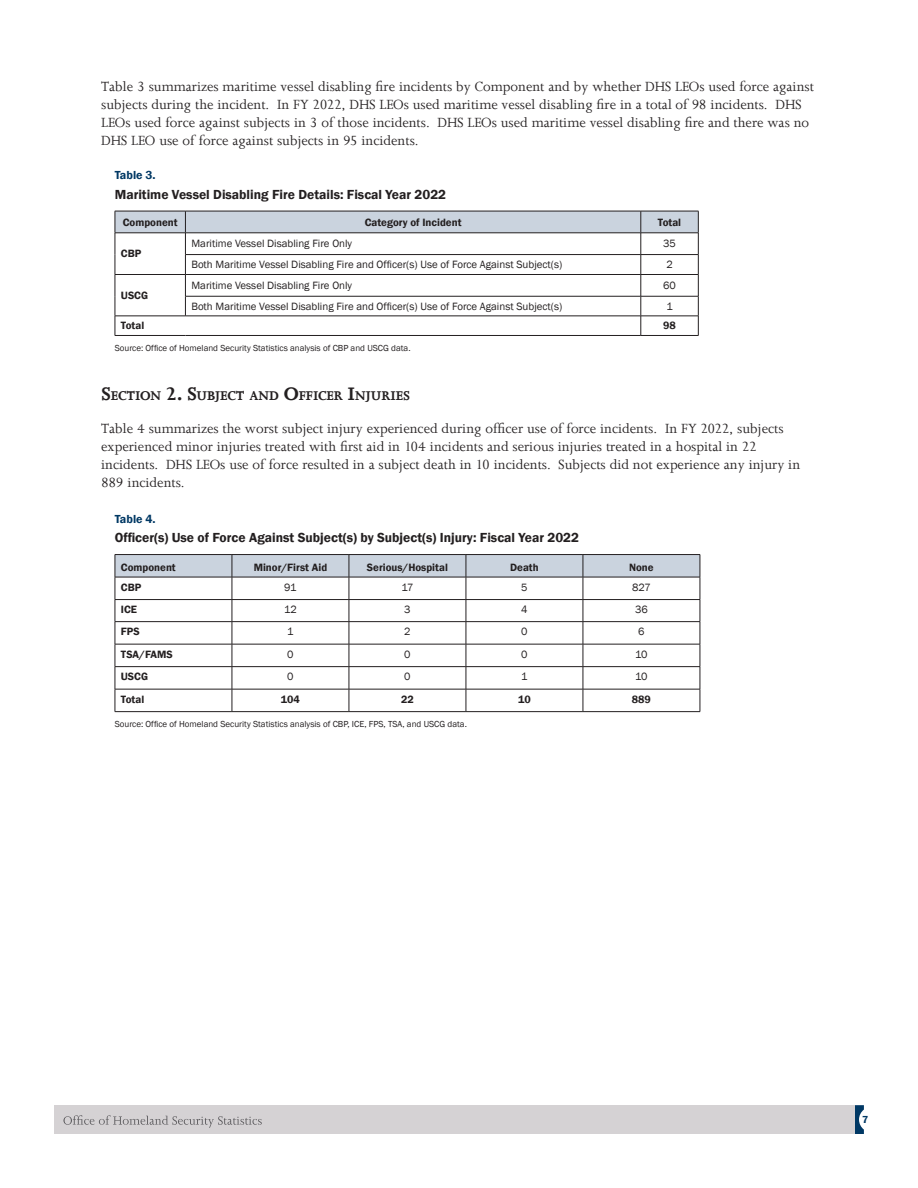
<style>
.page{position:relative;width:918px;height:1188px;background:#fff}
.page>*{position:absolute;margin:0;border:0;box-sizing:border-box;transform-origin:0 0}
.t1{font:15px/18px "Joanna";color:#231f20}
.t2{font:700 14.7px "Joanna";color:#231f20}
.t3{font:600 13.5px "Franklin Gothic";color:#231f20}
.t4{font:600 12px "Franklin Gothic";color:#003864}
.t5{font:10.8px "Franklin Gothic";color:#231f20}
.t6{font:600 10.8px "Franklin Gothic";color:#231f20}
.t7{font:600 10.5px "Franklin Gothic";color:#003864}
.t8{font:9px "Franklin Gothic";color:#231f20}
.s1{font-size:21px}
</style>
<div class="page">
<div style="left:54px;top:1105px;width:801px;height:29px;background:#d5d2d4"></div>
<svg style="left:855px;top:1105px;width:9px;height:29px"></svg>
<svg style="left:63px;top:1115px;width:199px;height:13px"></svg>
<svg style="left:115px;top:211px;width:584px;height:124px"></svg>
<hr style="left:115px;top:335px;width:70px;height:1px;background:#231f20">
<hr style="left:185px;top:335px;width:456px;height:1px;background:#231f20">
<hr style="left:641px;top:335px;width:58px;height:1px;background:#231f20">
<hr style="left:115px;top:554px;width:117px;height:1px;background:#231f20">
<hr style="left:232px;top:554px;width:117px;height:1px;background:#231f20">
<hr style="left:349px;top:554px;width:117px;height:1px;background:#231f20">
<hr style="left:466px;top:554px;width:117px;height:1px;background:#231f20">
<hr style="left:583px;top:554px;width:117px;height:1px;background:#231f20">
<svg style="left:115px;top:555px;width:586px;height:156px"></svg>
<hr style="left:115px;top:711px;width:117px;height:1px;background:#231f20">
<hr style="left:232px;top:711px;width:117px;height:1px;background:#231f20">
<hr style="left:349px;top:711px;width:117px;height:1px;background:#231f20">
<hr style="left:466px;top:711px;width:117px;height:1px;background:#231f20">
<hr style="left:583px;top:711px;width:117px;height:1px;background:#231f20">
<p class="t1" style="left:101px;top:77px;width:714px">Table 3 summarizes maritime vessel disabling fire incidents by Component and by whether DHS LEOs used force against subjects during the incident. In FY 2022, DHS LEOs used maritime vessel disabling fire in a total of 98 incidents. DHS LEOs used force against subjects in 3 of those incidents. DHS LEOs used maritime vessel disabling fire and there was no DHS LEO use of force against subjects in 95 incidents.</p>
<p class="t4" style="left:115px;top:168px;width:42px">Table 3.</p>
<p class="t3" style="left:115px;top:186px;width:333px">Maritime Vessel Disabling Fire Details: Fiscal Year 2022</p>
<p class="t6" style="left:123px;top:215px;width:56px">Component</p>
<p class="t6" style="left:365px;top:215px;width:98px">Category of Incident</p>
<p class="t6" style="left:658px;top:215px;width:25px">Total</p>
<p class="t6" style="left:121px;top:247px;width:22px">CBP</p>
<p class="t5" style="left:191px;top:237px;width:162px">Maritime Vessel Disabling Fire Only</p>
<p class="t5" style="left:663px;top:237px;width:14px">35</p>
<p class="t5" style="left:191px;top:258px;width:372px">Both Maritime Vessel Disabling Fire and Officer(s) Use of Force Against Subject(s)</p>
<p class="t5" style="left:666px;top:258px;width:8px">2</p>
<p class="t6" style="left:121px;top:289px;width:29px">USCG</p>
<p class="t5" style="left:191px;top:279px;width:162px">Maritime Vessel Disabling Fire Only</p>
<p class="t5" style="left:663px;top:279px;width:14px">60</p>
<p class="t5" style="left:191px;top:300px;width:372px">Both Maritime Vessel Disabling Fire and Officer(s) Use of Force Against Subject(s)</p>
<p class="t5" style="left:666px;top:300px;width:8px">1</p>
<p class="t6" style="left:121px;top:319px;width:25px">Total</p>
<p class="t6" style="left:663px;top:319px;width:14px">98</p>
<p class="t8" style="left:115px;top:342px;width:297px">Source: Office of Homeland Security Statistics analysis of CBP and USCG data.</p>
<h3 class="t2" style="left:101px;top:386px;width:310px"><span class="s1">S</span>ECTION <span class="s1">2. S</span>UBJECT AND <span class="s1">O</span>FFICER <span class="s1">I</span>NJURIES</h3>
<p class="t1" style="left:101px;top:419px;width:700px">Table 4 summarizes the worst subject injury experienced during officer use of force incidents. In FY 2022, subjects experienced minor injuries treated with first aid in 104 incidents and serious injuries treated in a hospital in 22 incidents. DHS LEOs use of force resulted in a subject death in 10 incidents. Subjects did not experience any injury in 889 incidents.</p>
<p class="t4" style="left:115px;top:511px;width:42px">Table 4.</p>
<p class="t3" style="left:115px;top:530px;width:466px">Officer(s) Use of Force Against Subject(s) by Subject(s) Injury: Fiscal Year 2022</p>
<p class="t6" style="left:121px;top:561px;width:56px">Component</p>
<p class="t6" style="left:254px;top:561px;width:75px">Minor/First Aid</p>
<p class="t6" style="left:367px;top:561px;width:82px">Serious/Hospital</p>
<p class="t6" style="left:510px;top:561px;width:30px">Death</p>
<p class="t6" style="left:629px;top:561px;width:26px">None</p>
<p class="t6" style="left:121px;top:580px;width:22px">CBP</p>
<p class="t5" style="left:284px;top:580px;width:14px">91</p>
<p class="t5" style="left:401px;top:580px;width:14px">17</p>
<p class="t5" style="left:521px;top:580px;width:8px">5</p>
<p class="t5" style="left:632px;top:580px;width:20px">827</p>
<p class="t6" style="left:121px;top:603px;width:18px">ICE</p>
<p class="t5" style="left:284px;top:603px;width:14px">12</p>
<p class="t5" style="left:404px;top:603px;width:8px">3</p>
<p class="t5" style="left:521px;top:603px;width:8px">4</p>
<p class="t5" style="left:635px;top:603px;width:14px">36</p>
<p class="t6" style="left:121px;top:625px;width:20px">FPS</p>
<p class="t5" style="left:287px;top:625px;width:8px">1</p>
<p class="t5" style="left:404px;top:625px;width:8px">2</p>
<p class="t5" style="left:521px;top:625px;width:8px">0</p>
<p class="t5" style="left:638px;top:625px;width:8px">6</p>
<p class="t6" style="left:121px;top:647px;width:53px">TSA/FAMS</p>
<p class="t5" style="left:287px;top:647px;width:8px">0</p>
<p class="t5" style="left:404px;top:647px;width:8px">0</p>
<p class="t5" style="left:521px;top:647px;width:8px">0</p>
<p class="t5" style="left:635px;top:647px;width:14px">10</p>
<p class="t6" style="left:121px;top:670px;width:29px">USCG</p>
<p class="t5" style="left:287px;top:670px;width:8px">0</p>
<p class="t5" style="left:404px;top:670px;width:8px">0</p>
<p class="t5" style="left:521px;top:670px;width:8px">1</p>
<p class="t5" style="left:635px;top:670px;width:14px">10</p>
<p class="t6" style="left:121px;top:692px;width:25px">Total</p>
<p class="t6" style="left:281px;top:692px;width:21px">104</p>
<p class="t6" style="left:401px;top:692px;width:14px">22</p>
<p class="t6" style="left:518px;top:692px;width:14px">10</p>
<p class="t6" style="left:632px;top:692px;width:21px">889</p>
<p class="t8" style="left:115px;top:718px;width:354px">Source: Office of Homeland Security Statistics analysis of CBP, ICE, FPS, TSA, and USCG data.</p>
<p class="t7" style="left:862px;top:1113px;width:8px">7</p>
</div>
